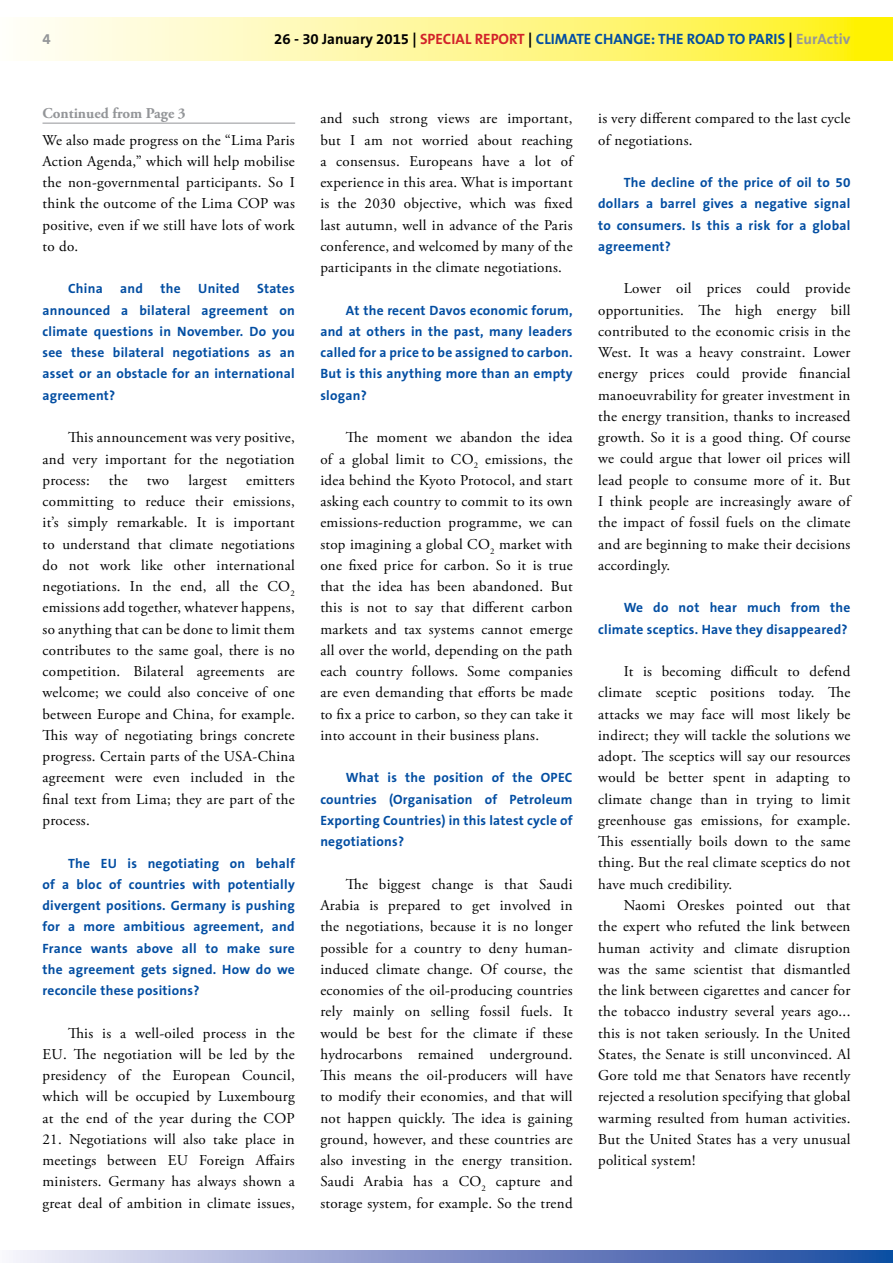
<style>
.page{position:relative;width:893px;height:1263px;background:#fff}
.page>*{position:absolute;margin:0;border:0;box-sizing:border-box;transform-origin:0 0}
.t1{font:15px/21.3px "Adobe Garamond Pro";letter-spacing:.02em;color:#000;text-align:justify}
.t2{font:700 15px "The Sans B7";color:#034ea2}
.t3{font:700 15px "Adobe Garamond Pro";color:#939598}
.t4{font:700 15px "The Sans B7";color:#939598}
.t5{font:700 13.5px/21.3px "The Sans B7";letter-spacing:.02em;color:#034ea2;text-align:justify}
.s1{color:#000}
.s2{color:#d2232a}
.s3{color:#939598}
</style>
<div class="page">
<svg style="left:27px;top:18px;width:866px;height:42px;background:#fff78d"></svg>
<svg style="left:13px;top:1250px;width:880px;height:13px;background:#8395c9"></svg>
<hr style="left:43px;top:123px;width:252px;height:1px;background:#939598">
<p class="t4" style="left:43px;top:31px;width:10px">4</p>
<p class="t2" style="left:274px;top:31px;width:578px"><span class="s1">26 - 30 January 2015 |</span> <span class="s2">SPECIAL REPORT</span> <span class="s1">|</span> CLIMATE CHANGE: THE ROAD TO PARIS <span class="s1">|</span> <span class="s3">EurActiv</span></p>
<p class="t3" style="left:43px;top:105px;width:145px">Continued from Page 3</p>
<p class="t1" style="left:43px;top:130px;width:254px">We also made progress on the “Lima Paris Action Agenda,” which will help mobilise the non-governmental participants. So I think the outcome of the Lima COP was positive, even if we still have lots of work to do.</p>
<p class="t5" style="left:68px;top:279px;width:36px">China</p>
<p class="t5" style="left:120px;top:279px;width:24px">and</p>
<p class="t5" style="left:161px;top:279px;width:22px">the</p>
<p class="t5" style="left:198px;top:279px;width:43px">United</p>
<p class="t5" style="left:43px;top:279px;width:254px;text-indent:215px">States announced a bilateral agreement on climate questions in November. Do you see these bilateral negotiations as an asset or an obstacle for an international agreement?</p>
<p class="t1" style="left:43px;top:427px;width:254px;text-indent:26px">This announcement was very positive, and very important for the negotiation process:</p>
<p class="t1" style="left:109px;top:470px;width:20px">the</p>
<p class="t1" style="left:147px;top:470px;width:24px">two</p>
<p class="t1" style="left:188px;top:470px;width:40px">largest</p>
<p class="t1" style="left:43px;top:470px;width:254px;text-indent:204px">emitters committing to reduce their emissions, it’s simply remarkable. It is important to understand that climate negotiations do not work like other international negotiations. In the end, all the CO<sub>2 </sub>emissions add together, whatever happens, so anything that can be done to limit them contributes to the same goal, there is no competition. Bilateral agreements are welcome; we could also conceive of one between Europe and China, for example.<br>This way of negotiating brings concrete progress. Certain parts of the USA-China agreement were even included in the final text from Lima; they are part of the process.</p>
<p class="t5" style="left:43px;top:853px;width:254px;text-indent:26px">The EU is negotiating on behalf of a bloc of countries with potentially divergent positions. Germany is pushing for a more ambitious agreement, and France wants above all to make sure the agreement gets signed. How do we reconcile these positions?</p>
<p class="t1" style="left:43px;top:1023px;width:254px;text-indent:26px">This is a well-oiled process in the EU. The negotiation will be led by the presidency of the European Council, which will be occupied by Luxembourg at the end of the year during the COP</p>
<p class="t1" style="left:43px;top:1129px;width:254px">21. Negotiations will also take place in meetings between EU Foreign Affairs ministers. Germany has always shown a great deal of ambition in climate issues,</p>
<p class="t1" style="left:320px;top:108px;width:254px">and such strong views are important, but I am not worried about reaching a consensus. Europeans have a lot of experience in this area. What is important is the 2030 objective, which was fixed last autumn, well in advance of the Paris conference, and welcomed by many of the participants in the climate negotiations.</p>
<p class="t5" style="left:320px;top:300px;width:254px;text-indent:26px">At the recent Davos economic forum, and at others in the past, many leaders called for a price to be assigned to carbon.<br>But is this anything more than an empty slogan?</p>
<p class="t1" style="left:320px;top:427px;width:254px;text-indent:26px">The moment we abandon the idea of a global limit to CO<sub>2</sub> emissions, the idea behind the Kyoto Protocol, and start asking each country to commit to its own emissions-reduction programme, we can stop imagining a global CO<sub>2</sub> market with one fixed price for carbon. So it is true that the idea has been abandoned. But this is not to say that different carbon markets and tax systems cannot emerge all over the world, depending on the path each country follows. Some companies are even demanding that efforts be made to fix a price to carbon, so they can take it into account in their business plans.</p>
<p class="t5" style="left:320px;top:768px;width:254px;text-indent:26px">What is the position of the OPEC countries (Organisation of Petroleum Exporting Countries) in this latest cycle of negotiations?</p>
<p class="t1" style="left:320px;top:874px;width:254px;text-indent:26px">The biggest change is that Saudi Arabia is prepared to get involved in the negotiations, because it is no longer possible for a country to deny human&shy;induced climate change. Of course, the economies of the oil-producing countries rely mainly on selling fossil fuels. It would be best for the climate if these hydrocarbons remained underground.<br>This means the oil-producers will have to modify their economies, and that will not happen quickly. The idea is gaining ground, however, and these countries are also investing in the energy transition.<br>Saudi Arabia has a CO<sub>2</sub> capture and storage system, for example. So the trend</p>
<p class="t1" style="left:598px;top:108px;width:254px">is very different compared to the last cycle of negotiations.</p>
<p class="t5" style="left:598px;top:172px;width:254px;text-indent:26px">The decline of the price of oil to 50 dollars a barrel gives a negative signal to consumers. Is this a risk for a global agreement?</p>
<p class="t1" style="left:598px;top:279px;width:254px;text-indent:26px">Lower oil prices could provide opportunities. The high energy bill contributed to the economic crisis in the West. It was a heavy constraint. Lower energy prices could provide financial manoeuvrability for greater investment in the energy transition, thanks to increased growth. So it is a good thing. Of course we could argue that lower oil prices will lead people to consume more of it. But I think people are increasingly aware of the impact of fossil fuels on the climate and are beginning to make their decisions accordingly.</p>
<p class="t5" style="left:598px;top:597px;width:254px;text-align:right">We do not hear much from the climate sceptics. Have they disappeared?</p>
<p class="t1" style="left:598px;top:661px;width:254px;text-indent:26px">It is becoming difficult to defend climate sceptic positions today. The attacks we may face will most likely be indirect; they will tackle the solutions we adopt. The sceptics will say our resources would be better spent in adapting to climate change than in trying to limit greenhouse gas emissions, for example.<br>This essentially boils down to the same thing. But the real climate sceptics do not have much credibility.</p>
<p class="t1" style="left:598px;top:895px;width:254px;text-indent:26px">Naomi Oreskes pointed out that the expert who refuted the link between human activity and climate disruption was the same scientist that dismantled the link between cigarettes and cancer for the tobacco industry several years ago... this is not taken seriously. In the United States, the Senate is still unconvinced. Al Gore told me that Senators have recently rejected a resolution specifying that global warming resulted from human activities.<br>But the United States has a very unusual political system!</p>
</div>
